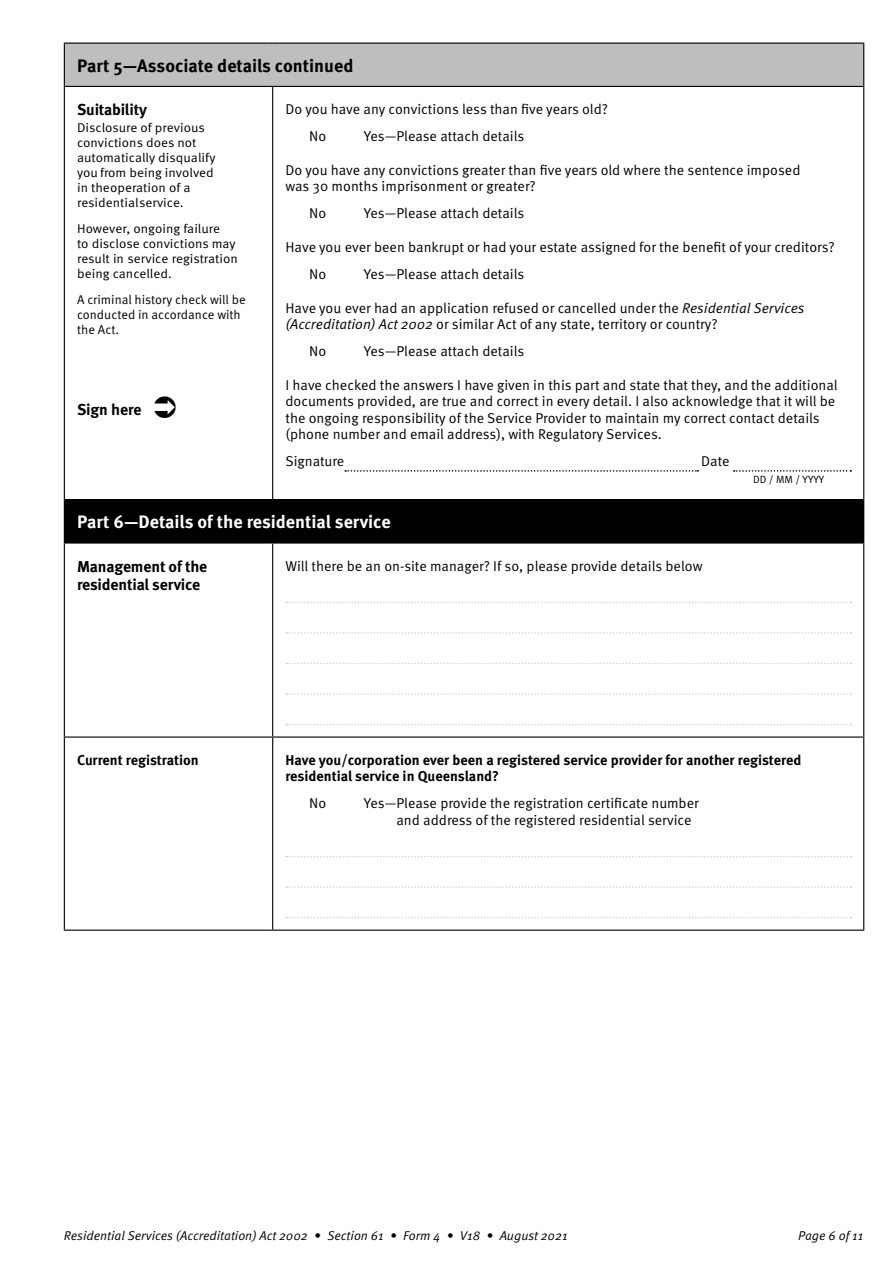
<style>
.page{position:relative;width:893px;height:1263px;background:#fff}
.page>*{position:absolute;margin:0;border:0;box-sizing:border-box;transform-origin:0 0}
.Headings_-_white__H3{font:700 18px "Meta Pro";color:#fff}
.Headings_-_black__H3{font:700 18px "Meta Pro";color:#000}
.Headings_-_LHS__H4{font:700 15.75px/18px "Meta Pro";letter-spacing:-.01em;color:#000}
.BODY__P{font:14.25px/16.5px "Meta Pro Norm";color:#000}
.BODY__P-2{font:700 14.25px/16.5px "Meta Pro";color:#000}
.Body_copy_-_4mm_afte{font:14.25px "Meta Pro Norm";color:#000}
.Body_-_sign_date__P{font:14.25px "Meta Pro Norm";letter-spacing:-.005em;color:#000}
.Body_copy_-_LHS___P{font:12.75px/15px "Meta Pro Norm";color:#000;scale:1.05 1}
.t1{font:12.75px "Meta Pro Norm Ita";color:#000}
.Body_copy_-_LHS___P-2{font:12.75px/15px "Meta Pro Norm";color:#000}
.DD_MM_YYYY__P{font:10.5px "Meta Pro Norm";color:#000}
.s1{font-family:"Meta Pro Norm Ita"}
</style>
<div class="page">
<div style="left:64px;top:43px;width:800px;height:43px;background:#bcbec0"></div>
<div style="left:64px;top:500px;width:800px;height:43px;background:#000"></div>
<hr style="left:272px;top:87px;width:1px;height:412px;background:#000">
<hr style="left:863px;top:87px;width:1px;height:412px;background:#000">
<hr style="left:272px;top:544px;width:1px;height:192px;background:#000">
<hr style="left:863px;top:544px;width:1px;height:192px;background:#000">
<hr style="left:64px;top:736px;width:205px;height:2px;background:#000">
<hr style="left:273px;top:736px;width:591px;height:2px;background:#000">
<hr style="left:272px;top:738px;width:1px;height:191px;background:#000">
<hr style="left:863px;top:738px;width:1px;height:191px;background:#000">
<hr style="left:64px;top:87px;width:1px;height:412px;background:#000">
<hr style="left:64px;top:544px;width:1px;height:192px;background:#000">
<hr style="left:64px;top:738px;width:1px;height:191px;background:#000">
<hr style="left:64px;top:499px;width:205px;height:1px;background:#000">
<hr style="left:273px;top:499px;width:591px;height:1px;background:#000">
<hr style="left:64px;top:542px;width:205px;height:2px;background:#000">
<hr style="left:273px;top:542px;width:591px;height:2px;background:#000">
<hr style="left:64px;top:43px;width:205px;height:1px;background:#000">
<hr style="left:64px;top:44px;width:1px;height:42px;background:#000">
<hr style="left:273px;top:43px;width:591px;height:1px;background:#000">
<hr style="left:863px;top:44px;width:1px;height:42px;background:#000">
<hr style="left:64px;top:86px;width:205px;height:1px;background:#000">
<hr style="left:273px;top:86px;width:591px;height:1px;background:#000">
<hr style="left:64px;top:929px;width:205px;height:2px;background:#000">
<hr style="left:273px;top:929px;width:591px;height:2px;background:#000">
<svg style="left:345px;top:470px;width:353px;height:2px"></svg>
<svg style="left:734px;top:470px;width:117px;height:2px"></svg>
<svg style="left:286px;top:602px;width:565px;height:1px"></svg>
<svg style="left:286px;top:632px;width:565px;height:2px"></svg>
<svg style="left:286px;top:663px;width:565px;height:1px"></svg>
<svg style="left:286px;top:693px;width:565px;height:2px"></svg>
<svg style="left:286px;top:724px;width:565px;height:1px"></svg>
<svg style="left:286px;top:856px;width:565px;height:1px"></svg>
<svg style="left:286px;top:886px;width:565px;height:2px"></svg>
<svg style="left:286px;top:917px;width:565px;height:1px"></svg>
<h3 class="Headings_-_black__H3" style="left:77px;top:51px;width:278px">Part 5—Associate details continued</h3>
<h4 class="Headings_-_LHS__H4" style="left:77px;top:100px;width:71px">Suitability</h4>
<p class="Body_copy_-_LHS___P" style="left:77px;top:120px;width:133px">Disclosure of previous convictions does not automatically disqualify you from being involved in the operation of a residential service.</p>
<p class="Body_copy_-_LHS___P" style="left:77px;top:220px;width:155px">However, ongoing failure<br>to disclose convictions may result in service registration being cancelled.</p>
<p class="Body_copy_-_LHS___P-2" style="left:77px;top:291px;width:170px">A criminal history check will be conducted in accordance with the Act.</p>
<p class="BODY__P" style="left:285px;top:100px;width:324px">Do you have any convictions less than five years old?</p>
<p class="Body_copy_-_4mm_afte" style="left:309px;top:126px;width:19px">No</p>
<p class="Body_copy_-_4mm_afte" style="left:364px;top:126px;width:162px">Yes—Please attach details</p>
<p class="BODY__P" style="left:285px;top:161px;width:516px">Do you have any convictions greater than five years old where the sentence imposed was 30 months imprisonment or greater?</p>
<p class="Body_copy_-_4mm_afte" style="left:309px;top:203px;width:19px">No</p>
<p class="Body_copy_-_4mm_afte" style="left:364px;top:203px;width:162px">Yes—Please attach details</p>
<p class="BODY__P" style="left:285px;top:238px;width:551px">Have you ever been bankrupt or had your estate assigned for the benefit of your creditors?</p>
<p class="Body_copy_-_4mm_afte" style="left:309px;top:263px;width:19px">No</p>
<p class="Body_copy_-_4mm_afte" style="left:364px;top:263px;width:162px">Yes—Please attach details</p>
<p class="BODY__P" style="left:285px;top:298px;width:521px">Have you ever had an application refused or cancelled under the <span class="s1">Residential Services (Accreditation) Act 2002</span> or similar Act of any state, territory or country?</p>
<p class="Body_copy_-_4mm_afte" style="left:309px;top:341px;width:19px">No</p>
<p class="Body_copy_-_4mm_afte" style="left:364px;top:341px;width:162px">Yes—Please attach details</p>
<p class="BODY__P" style="left:285px;top:376px;width:554px">I have checked the answers I have given in this part and state that they, and the additional documents provided, are true and correct in every detail. I also acknowledge that it will be the ongoing responsibility of the Service Provider to maintain my correct contact details (phone number and email address), with Regulatory Services.</p>
<p class="Body_-_sign_date__P" style="left:285px;top:451px;width:60px">Signature</p>
<p class="Body_-_sign_date__P" style="left:701px;top:451px;width:30px">Date</p>
<p class="DD_MM_YYYY__P" style="left:753px;top:471px;width:73px">DD / MM / YYYY</p>
<h3 class="Headings_-_white__H3" style="left:77px;top:508px;width:315px">Part 6—Details of the residential service</h3>
<h4 class="Headings_-_LHS__H4" style="left:77px;top:556px;width:132px">Management of the residential service</h4>
<p class="BODY__P" style="left:285px;top:557px;width:419px">Will there be an on-site manager? If so, please provide details below</p>
<h4 class="Headings_-_LHS__H4" style="left:77px;top:399px;width:66px">Sign here</h4>
<p class="BODY__P-2" style="left:77px;top:751px;width:123px">Current registration</p>
<p class="BODY__P-2" style="left:285px;top:751px;width:517px">Have you/corporation ever been a registered service provider for another registered residential service in Queensland?</p>
<p class="BODY__P" style="left:309px;top:794px;width:19px">No</p>
<p class="BODY__P" style="left:396px;top:794px;width:304px;text-indent:-32px">Yes—Please provide the registration certificate number and address of the registered residential service</p>
<p class="t1" style="left:64px;top:1226px;width:505px">Residential Services (Accreditation) Act 2002 • Section 61 • Form 4 • V18 • August 2021</p>
<p class="t1" style="left:798px;top:1226px;width:67px">Page 6 of 11</p>
</div>
